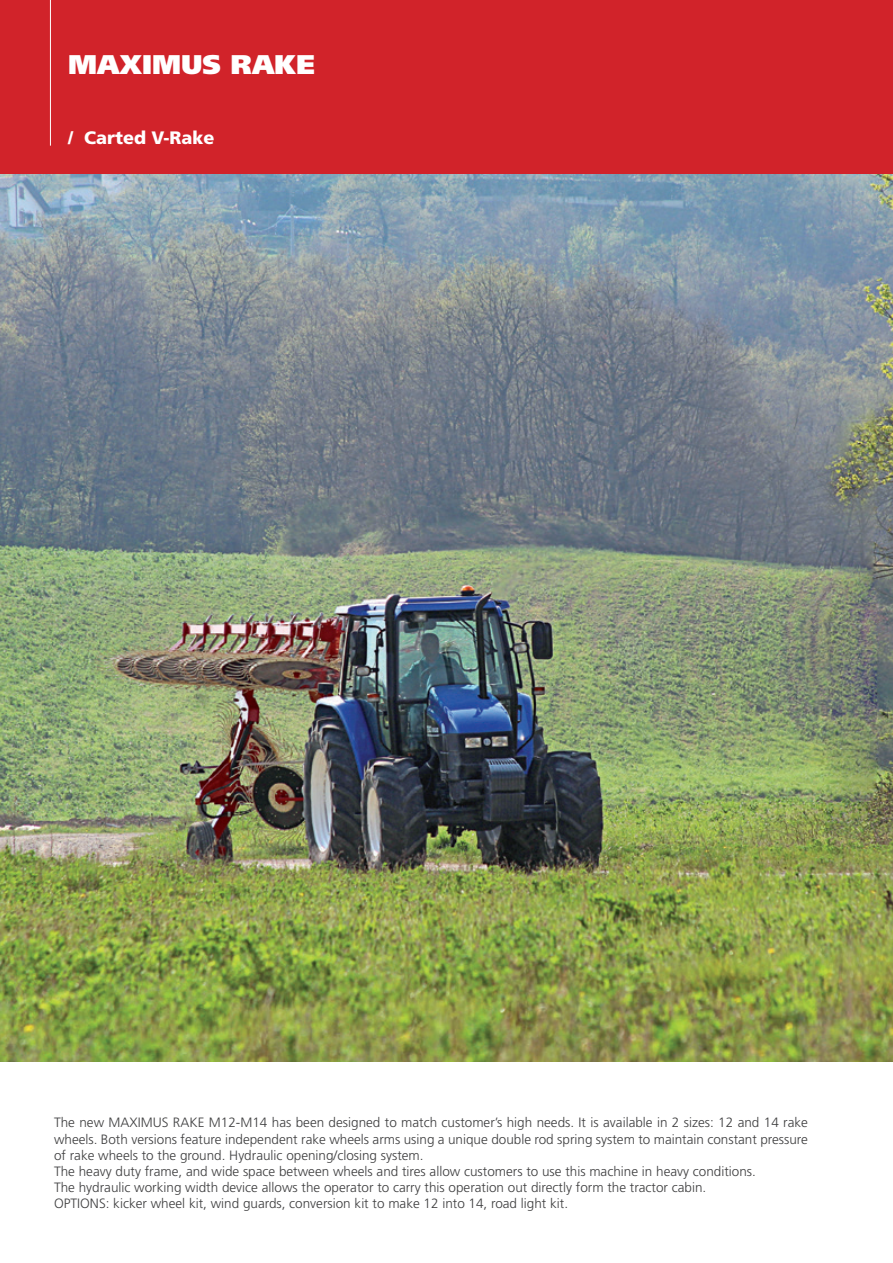
<style>
.page{position:relative;width:893px;height:1263px;background:#fff}
.page>*{position:absolute;margin:0;border:0;box-sizing:border-box;transform-origin:0 0}
.t1{font:900 27px "Frutiger LT Std";color:#fff}
.t2{font:900 18px "Frutiger LT Std";color:#fff}
.t3{font:300 13.5px/16.2px "Frutiger LT Std";color:#3e3e3f;text-align:justify}
</style>
<div class="page">
<div style="left:0;top:0;width:893px;height:174px;background:#d1232a"></div>
<hr style="left:50px;top:0;width:1px;height:146px;background:#fff">
<img style="left:0;top:174px;width:893px;height:887px">
<p class="t1" style="left:68px;top:48px;width:248px">MAXIMUS RAKE</p>
<p class="t2" style="left:68px;top:127px;width:148px">/ Carted V-Rake</p>
<p class="t3" style="left:54px;top:1115px;width:755px">The new MAXIMUS RAKE M12-M14 has been designed to match customer’s high needs. It is available in 2 sizes: 12 and 14 rake wheels. Both versions feature independent rake wheels arms using a unique double rod spring system to maintain constant pressure of rake wheels to the ground. Hydraulic opening/closing system.</p>
<p class="t3" style="left:54px;top:1163px;width:703px">The heavy duty frame, and wide space between wheels and tires allow customers to use this machine in heavy conditions.</p>
<p class="t3" style="left:54px;top:1180px;width:654px">The hydraulic working width device allows the operator to carry this operation out directly form the tractor cabin.</p>
<p class="t3" style="left:54px;top:1196px;width:516px">OPTIONS: kicker wheel kit, wind guards, conversion kit to make 12 into 14, road light kit.</p>
</div>
